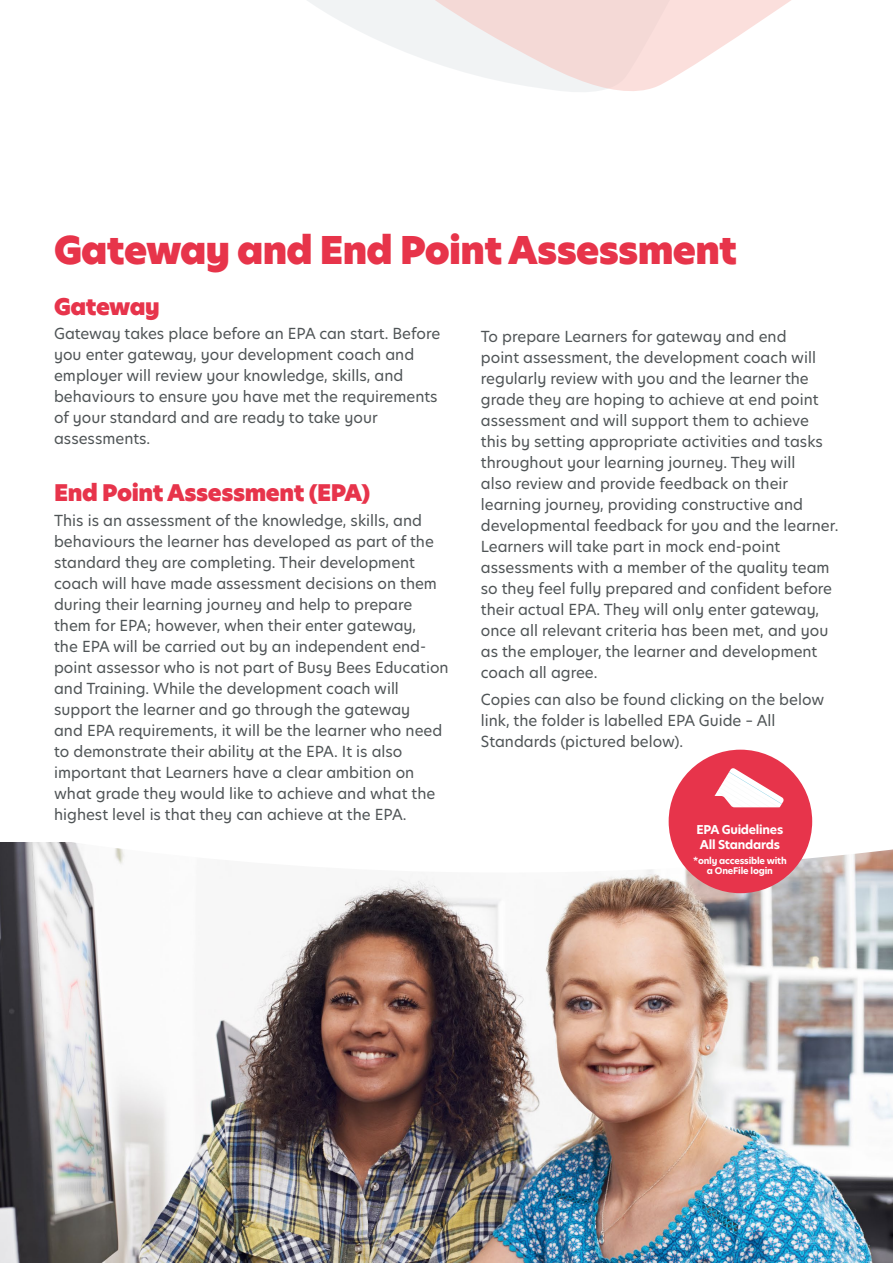
<style>
.page{position:relative;width:893px;height:1263px;background:#fff}
.page>*{position:absolute;margin:0;border:0;box-sizing:border-box;transform-origin:0 0}
.t1{font:37.5px "Hero Junior Super";letter-spacing:-.02em;color:#e7344a}
.t2{font:22.5px "Hero Junior Super";letter-spacing:-.02em;color:#e7344b}
.t3{font:15px/21px "Hero Junior";color:#4f5456}
.t4{font:700 12px/15px "Hero Junior";letter-spacing:-.02em;color:#fff}
.t5{font:700 9px/10.5px "Hero Junior";letter-spacing:-.02em;color:#fff;text-align:center}
</style>
<div class="page">
<img style="left:0;top:1002px;width:893px;height:261px">
<svg style="left:0;top:749px;width:893px;height:253px"></svg>
<svg style="left:307px;top:0;width:484px;height:92px"></svg>
<div style="left:669px;top:750px;width:143px;height:143px;background:#e7344b;border-radius:50%"></div>
<svg style="left:714px;top:768px;width:70px;height:40px"></svg>
<h1 class="t1" style="left:54px;top:224px;width:685px">Gateway and End Point Assessment</h1>
<h2 class="t2" style="left:54px;top:291px;width:107px">Gateway</h2>
<p class="t3" style="left:54px;top:323px;width:388px">Gateway takes place before an EPA can start. Before you enter gateway, your development coach and employer will review your knowledge, skills, and behaviours to ensure you have met the requirements of your standard and are ready to take your assessments.</p>
<h2 class="t2" style="left:54px;top:478px;width:318px">End Point Assessment (EPA)</h2>
<p class="t3" style="left:54px;top:510px;width:396px">This is an assessment of the knowledge, skills, and behaviours the learner has developed as part of the standard they are completing. Their development coach will have made assessment decisions on them during their learning journey and help to prepare them for EPA; however, when their enter gateway,<br>the EPA will be carried out by an independent end&shy;point assessor who is not part of Busy Bees Education and Training. While the development coach will support the learner and go through the gateway<br>and EPA requirements, it will be the learner who need to demonstrate their ability at the EPA. It is also important that Learners have a clear ambition on what grade they would like to achieve and what the highest level is that they can achieve at the EPA.</p>
<p class="t3" style="left:481px;top:326px;width:359px">To prepare Learners for gateway and end<br>point assessment, the development coach will regularly review with you and the learner the grade they are hoping to achieve at end point assessment and will support them to achieve this by setting appropriate activities and tasks throughout your learning journey. They will<br>also review and provide feedback on their learning journey, providing constructive and developmental feedback for you and the learner.<br>Learners will take part in mock end-point assessments with a member of the quality team so they feel fully prepared and confident before their actual EPA. They will only enter gateway, once all relevant criteria has been met, and you as the employer, the learner and development coach all agree.</p>
<p class="t3" style="left:481px;top:689px;width:345px">Copies can also be found clicking on the below link, the folder is labelled EPA Guide – All<br>Standards (pictured below).</p>
<p class="t4" style="left:697px;top:822px;width:88px">EPA Guidelines<br>All Standards</p>
<p class="t5" style="left:693px;top:855px;width:95px">*only accessible with a OneFile login</p>
</div>
